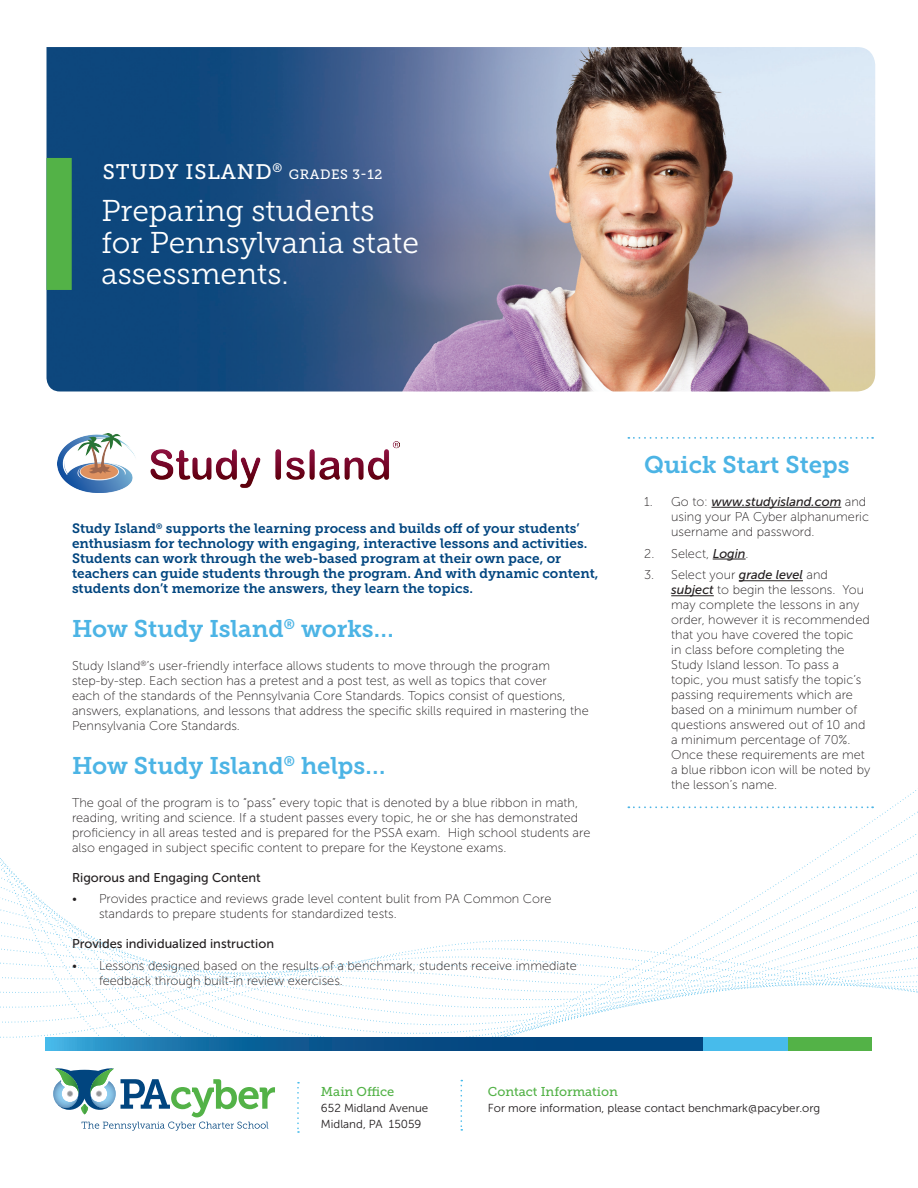
<style>
.page{position:relative;width:918px;height:1188px;background:#fff}
.page>*{position:absolute;margin:0;border:0;box-sizing:border-box;transform-origin:0 0}
.Course_Body_Main_Tex{font:30px/31.8px "Museo Slab 300";color:#fff}
.t1{font:24px "Museo Slab 700";color:#4cb4e5}
.Course_Body_Main_Tex-2{font:21px "Museo Slab 500";letter-spacing:.04em;color:#fff}
.t2{font:13.5px/15px "Museo Slab 700";color:#01457f}
.Course_Body_Main_Tex-3{font:13.5px "Museo Slab 500";letter-spacing:.04em;color:#fff}
.t3{font:12.75px/15px "Museo Sans 100";color:#231f20}
.t4{font:12.75px "Museo Sans 500";color:#231f20}
.t5{font:12.75px "Museo Slab 500";color:#53b247}
.t6{font:11.55px/16px "Museo Sans 300";color:#231f20}
.s1{font-family:"Museo Sans 500";font-style:italic}
</style>
<div class="page">
<svg style="left:0;top:922px;width:918px;height:122px"></svg>
<div style="left:787px;top:1037px;width:85px;height:13px;background:#53b247"></div>
<div style="left:703px;top:1037px;width:84px;height:13px;background:#47bbeb"></div>
<svg style="left:46px;top:1037px;width:657px;height:13px;background:#0e5d95"></svg>
<svg style="left:297px;top:1082px;width:2px;height:51px"></svg>
<svg style="left:53px;top:1068px;width:222px;height:63px"></svg>
<svg style="left:460px;top:1080px;width:2px;height:51px"></svg>
<img style="left:46px;top:47px;width:829px;height:345px">
<div style="left:46px;top:158px;width:26px;height:132px;background:#53b247;border:2px solid #53b247"></div>
<hr style="left:712px;top:507px;width:129px;height:1px;background:#231f20">
<hr style="left:713px;top:559px;width:33px;height:1px;background:#231f20">
<hr style="left:739px;top:580px;width:64px;height:1px;background:#231f20">
<hr style="left:671px;top:595px;width:43px;height:1px;background:#231f20">
<svg style="left:628px;top:437px;width:245px;height:2px"></svg>
<svg style="left:628px;top:806px;width:245px;height:2px"></svg>
<img style="left:57px;top:434px;width:342px;height:58px">
<p class="Course_Body_Main_Tex-2" style="left:103px;top:160px;width:181px">STUDY ISLAND<sup>®</sup></p>
<p class="Course_Body_Main_Tex-3" style="left:289px;top:167px;width:95px">GRADES 3-12</p>
<p class="Course_Body_Main_Tex" style="left:101px;top:195px;width:319px">Preparing students for Pennsylvania state assessments.</p>
<p class="t2" style="left:72px;top:521px;width:528px">Study Island<sup>®</sup> supports the learning process and builds off of your students’ enthusiasm for technology with engaging, interactive lessons and activities.<br>Students can work through the web-based program at their own pace, or teachers can guide students through the program. And with dynamic content, students don’t memorize the answers, they learn the topics.</p>
<p class="t1" style="left:72px;top:615px;width:323px">How Study Island<sup>®</sup> works…</p>
<p class="t3" style="left:72px;top:658px;width:518px">Study Island<sup>®</sup>’s user-friendly interface allows students to move through the program step-by-step. Each section has a pretest and a post test, as well as topics that cover<br>each of the standards of the Pennsylvania Core Standards. Topics consist of questions, answers, explanations, and lessons that address the specific skills required in mastering the Pennsylvania Core Standards.</p>
<p class="t1" style="left:72px;top:752px;width:315px">How Study Island<sup>®</sup> helps…</p>
<p class="t3" style="left:72px;top:795px;width:520px">The goal of the program is to “pass” every topic that is denoted by a blue ribbon in math, reading, writing and science. If a student passes every topic, he or she has demonstrated proficiency in all areas tested and is prepared for the PSSA exam. High school students are also engaged in subject specific content to prepare for the Keystone exams.</p>
<p class="t4" style="left:72px;top:870px;width:190px">Rigorous and Engaging Content</p>
<p class="t3" style="left:99px;top:892px;width:454px;text-indent:-27px">• Provides practice and reviews grade level content bulit from PA Common Core standards to prepare students for standardized tests.</p>
<p class="t4" style="left:72px;top:937px;width:204px">Provides individualized instruction</p>
<p class="t3" style="left:99px;top:958px;width:479px;text-indent:-27px">• Lessons designed based on the results of a benchmark, students receive immediate feedback through built-in review exercises.</p>
<p class="t1" style="left:644px;top:451px;width:207px">Quick Start Steps</p>
<p class="t3" style="left:671px;top:494px;width:199px;text-indent:-27px">1. Go to: <span class="s1">www.studyisland.com</span> and using your PA Cyber alphanumeric username and password.</p>
<p class="t3" style="left:644px;top:546px;width:106px">2. Select, <span class="s1">Login</span>.</p>
<p class="t3" style="left:671px;top:568px;width:201px;text-indent:-27px">3. Select your <span class="s1">grade level</span> and <span class="s1">subject</span> to begin the lessons. You may complete the lessons in any order, however it is recommended that you have covered the topic<br>in class before completing the<br>Study Island lesson. To pass a topic, you must satisfy the topic’s passing requirements which are based on a minimum number of questions answered out of 10 and a minimum percentage of 70%.<br>Once these requirements are met a blue ribbon icon will be noted by the lesson’s name.</p>
<p class="t5" style="left:321px;top:1085px;width:75px">Main Office</p>
<p class="t6" style="left:321px;top:1100px;width:109px">652 Midland Avenue<br>Midland, PA 15059</p>
<p class="t5" style="left:488px;top:1085px;width:132px">Contact Information</p>
<p class="t6" style="left:488px;top:1100px;width:334px">For more information, please contact benchmark@pacyber.org</p>
</div>
